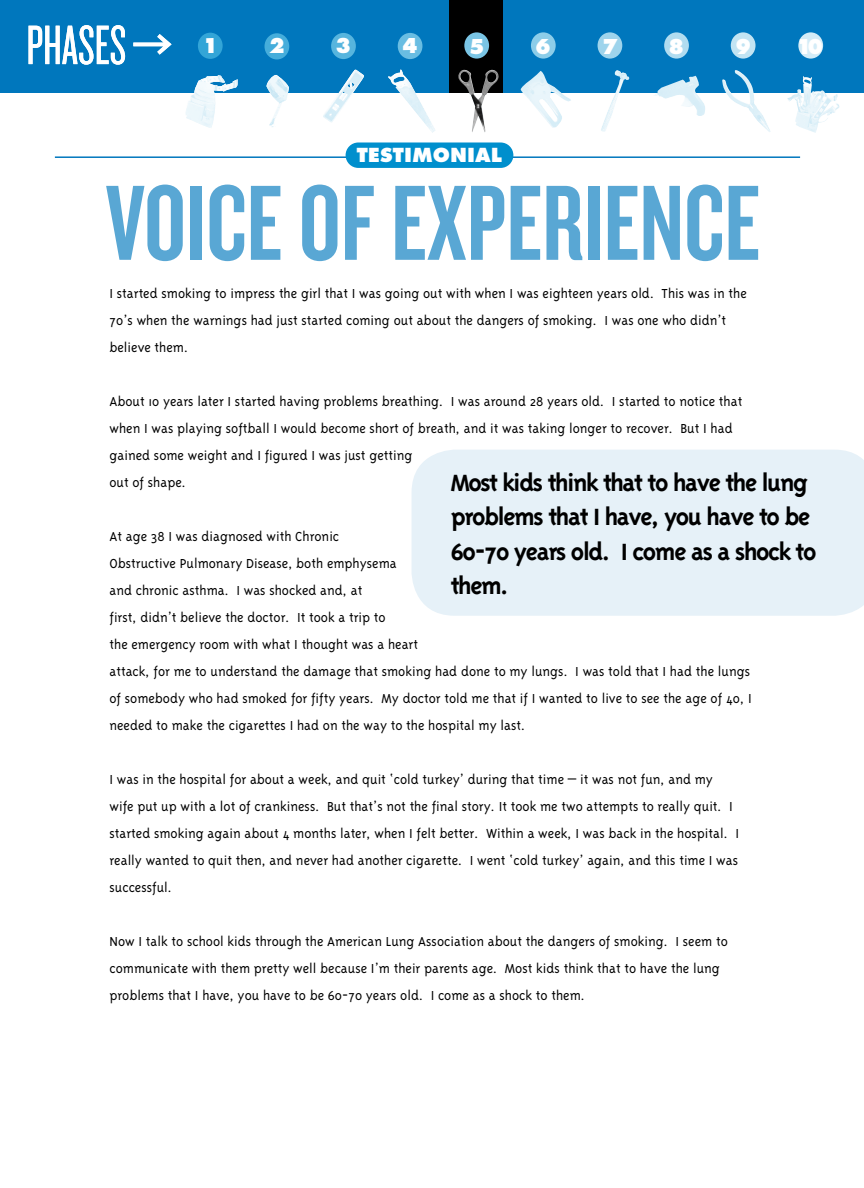
<style>
.page{position:relative;width:864px;height:1188px;background:#fff}
.page>*{position:absolute;margin:0;border:0;box-sizing:border-box;transform-origin:0 0}
.t1{font:111px "Knockout HTF48 Featherweight";color:#59a7d4}
.t2{font:57.75px "Knockout HTF27 Junior Bantamwt";color:#fff}
.t3{font:700 27px/34.5px "Triplex";letter-spacing:-.05em;color:#000}
.t4{font:800 22.5px "Futura T";color:#fff;scale:.94 1}
.t5{font:800 21.3px "Futura T";color:#fff}
.t6{font:300 15px/27px "Triplex";color:#000}
</style>
<div class="page">
<div style="left:0;top:0;width:864px;height:93px;background:#0077bd"></div>
<img style="left:186px;top:75px;width:52px;height:53px">
<img style="left:267px;top:75px;width:22px;height:52px">
<img style="left:323px;top:70px;width:41px;height:52px">
<img style="left:469px;top:93px;width:18px;height:39px">
<img style="left:521px;top:71px;width:50px;height:57px">
<img style="left:601px;top:70px;width:28px;height:62px">
<img style="left:655px;top:76px;width:50px;height:40px">
<img style="left:722px;top:70px;width:49px;height:62px">
<img style="left:787px;top:76px;width:53px;height:57px">
<svg style="left:133px;top:34px;width:39px;height:21px"></svg>
<div style="left:449px;top:0;width:53px;height:93px;background:#000"></div>
<img style="left:388px;top:70px;width:47px;height:63px">
<div style="left:412px;top:450px;width:452px;height:166px;background:#e6f1f8"></div>
<div style="left:198px;top:33px;width:25px;height:26px;background:#33a5d7;border-radius:50%"></div>
<div style="left:265px;top:33px;width:24px;height:26px;background:#45addb;border-radius:50%"></div>
<div style="left:331px;top:33px;width:25px;height:26px;background:#57b5de;border-radius:50%"></div>
<div style="left:398px;top:33px;width:24px;height:26px;background:#69bde2;border-radius:50%"></div>
<div style="left:464px;top:32px;width:25px;height:27px;background:#7ac5e5;border-radius:50%"></div>
<div style="left:531px;top:32px;width:25px;height:27px;background:#8ccde9;border-radius:50%"></div>
<div style="left:598px;top:32px;width:24px;height:27px;background:#9ed4ec;border-radius:50%"></div>
<div style="left:664px;top:32px;width:25px;height:27px;background:#b0dcf0;border-radius:50%"></div>
<div style="left:731px;top:32px;width:25px;height:27px;background:#c2e4f3;border-radius:50%"></div>
<div style="left:798px;top:32px;width:25px;height:27px;background:#d4ecf7;border-radius:50%"></div>
<hr style="left:55px;top:156px;width:745px;height:2px;background:#0077bd">
<div style="left:346px;top:142px;width:167px;height:26px;background:#008fcd;border-radius:13px"></div>
<h2 class="t2" style="left:26px;top:17px;width:101px">PHASES</h2>
<h3 class="t4" style="left:203px;top:32px;width:17px">1</h3>
<h3 class="t4" style="left:269px;top:32px;width:17px">2</h3>
<h3 class="t4" style="left:336px;top:32px;width:17px">3</h3>
<h3 class="t4" style="left:403px;top:32px;width:17px">4</h3>
<h3 class="t4" style="left:469px;top:33px;width:17px">5</h3>
<h3 class="t4" style="left:536px;top:33px;width:17px">6</h3>
<h3 class="t4" style="left:602px;top:33px;width:17px">7</h3>
<h3 class="t4" style="left:669px;top:33px;width:17px">8</h3>
<h3 class="t4" style="left:736px;top:33px;width:17px">9</h3>
<h3 class="t4" style="left:796px;top:33px;width:30px">10</h3>
<h3 class="t5" style="left:357px;top:143px;width:147px">TESTIMONIAL</h3>
<h1 class="t1" style="left:106px;top:167px;width:656px">VOICE OF EXPERIENCE</h1>
<p class="t6" style="left:110px;top:279px;width:639px">I started smoking to impress the girl that I was going out with when I was eighteen years old. This was in the<br>70’s when the warnings had just started coming out about the dangers of smoking. I was one who didn’t believe them.</p>
<p class="t6" style="left:110px;top:387px;width:634px">About 10 years later I started having problems breathing. I was around 28 years old. I started to notice that when I was playing softball I would become short of breath, and it was taking longer to recover. But I had gained some weight and I figured I was just getting<br>out of shape.</p>
<h3 class="t3" style="left:451px;top:465px;width:367px">Most kids think that to have the lung problems that I have, you have to be<br>60-70 years old. I come as a shock to them.</h3>
<p class="t6" style="left:110px;top:522px;width:644px">At age 38 I was diagnosed with Chronic<br>Obstructive Pulmonary Disease, both emphysema<br>and chronic asthma. I was shocked and, at<br>first, didn’t believe the doctor. It took a trip to<br>the emergency room with what I thought was a heart<br>attack, for me to understand the damage that smoking had done to my lungs. I was told that I had the lungs of somebody who had smoked for fifty years. My doctor told me that if I wanted to live to see the age of 40, I needed to make the cigarettes I had on the way to the hospital my last.</p>
<p class="t6" style="left:110px;top:765px;width:631px">I was in the hospital for about a week, and quit ‘cold turkey’ during that time – it was not fun, and my wife put up with a lot of crankiness. But that’s not the final story. It took me two attempts to really quit. I started smoking again about 4 months later, when I felt better. Within a week, I was back in the hospital. I really wanted to quit then, and never had another cigarette. I went ‘cold turkey’ again, and this time I was successful.</p>
<p class="t6" style="left:110px;top:927px;width:620px">Now I talk to school kids through the American Lung Association about the dangers of smoking. I seem to communicate with them pretty well because I’m their parents age. Most kids think that to have the lung problems that I have, you have to be 60-70 years old. I come as a shock to them.</p>
</div>
